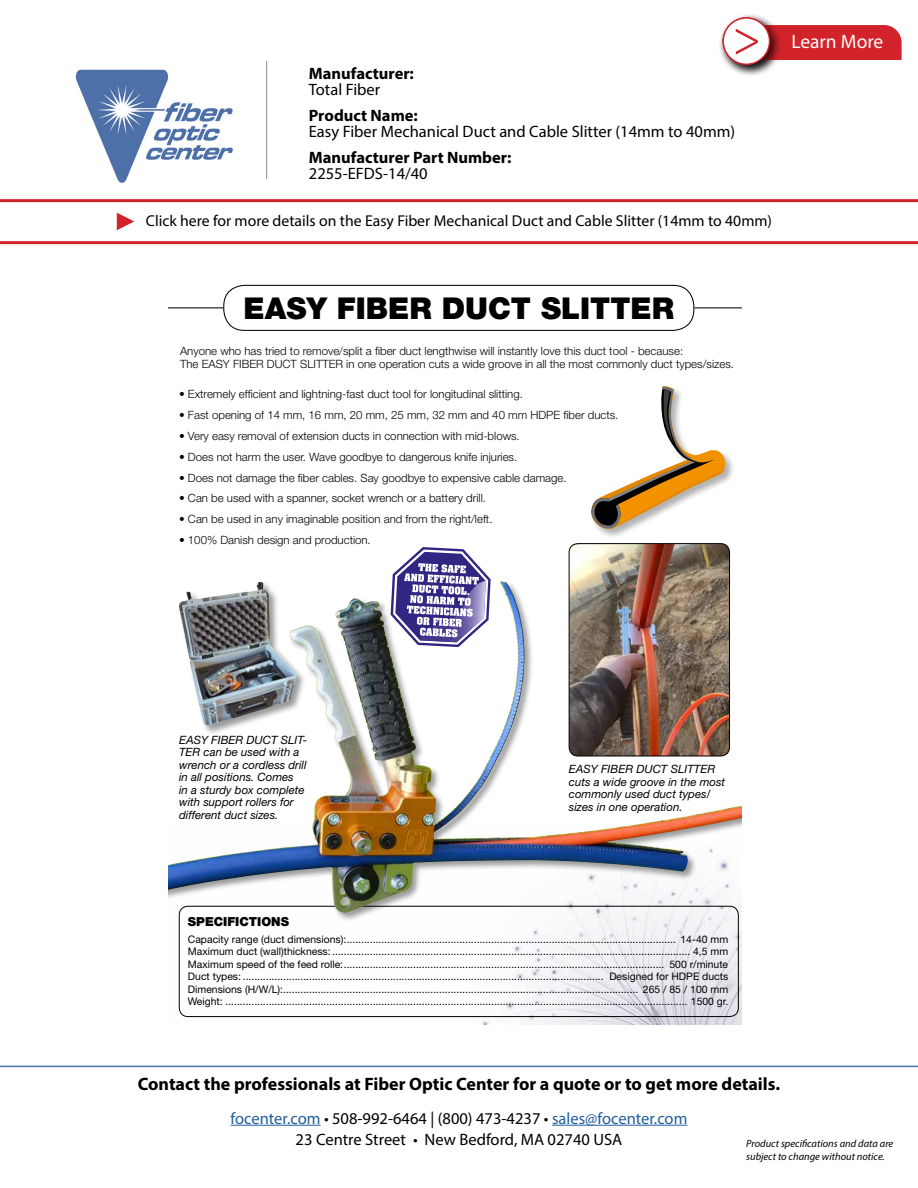
<style>
.page{position:relative;width:918px;height:1188px;background:#fff}
.page>*{position:absolute;margin:0;border:0;box-sizing:border-box;transform-origin:0 0}
.t1{font:51px "Minion Pro";color:#d2232a}
.t2{font:900 30.15px "Helvetica Neue";color:#000}
.t3{font:19.5px "Myriad Pro";color:#fff}
.t4{font:700 18px "Myriad Pro";color:#000}
.t5{font:16.5px/16.5px "Myriad Pro";color:#000}
.t6{font:16.5px "Myriad Pro";color:#215e9e}
.t7{font:700 16.5px/16.5px "Myriad Pro";color:#000}
.t8{font:15.75px "Myriad Pro";color:#000}
.t9{font:900 12.45px "Helvetica Neue";color:#000}
.t10{font:300 11.4px/12.5px "Helvetica Neue";color:#000}
.t11{font:italic 11.4px/12.5px "Helvetica Neue";color:#000}
.t12{font:italic 10.5px "Myriad Pro";color:#000}
.t13{font:10.35px/12.5px "Helvetica Neue";color:#000;text-align:justify}
.s1{font-weight:400}
.s2{font-weight:700}
.s3{color:#000}
</style>
<div class="page">
<hr style="left:231px;top:1125px;width:90px;height:1px;background:#215e9e">
<hr style="left:552px;top:1125px;width:135px;height:1px;background:#215e9e">
<hr style="left:0;top:1066px;width:918px;height:1px;background:#4f70a8">
<img style="left:75px;top:69px;width:158px;height:114px">
<hr style="left:266px;top:61px;width:1px;height:118px;background:#8a8c8e">
<hr style="left:0;top:241px;width:918px;height:3px;background:#d2232a">
<svg style="left:117px;top:213px;width:17px;height:17px"></svg>
<div style="left:783px;top:25px;width:118px;height:35px;background:#d2232a"></div>
<div style="left:718px;top:13px;width:65px;height:64px;background:#000;opacity:.75"></div>
<div style="left:723px;top:18px;width:47px;height:46px;background:#fff;border-radius:50%"></div>
<div style="left:723px;top:17px;width:47px;height:48px;border:1px solid #d2232a;border-radius:50%"></div>
<hr style="left:0;top:199px;width:918px;height:3px;background:#d2232a">
<img style="left:178px;top:922px;width:564px;height:102px">
<hr style="left:694px;top:307px;width:48px;height:1px;background:#000">
<div style="left:179px;top:906px;width:560px;height:111px;border:1px solid #000;border-radius:9px"></div>
<div style="left:223px;top:285px;width:471px;height:46px;border:1px solid #000;border-radius:21px"></div>
<hr style="left:168px;top:307px;width:55px;height:1px;background:#000">
<div style="left:168px;top:580px;width:574px;height:342px;background:#000;opacity:.4"></div>
<img style="left:469px;top:582px;width:49px;height:211px">
<div style="left:178px;top:581px;width:128px;height:154px;background:#000;opacity:.4"></div>
<img style="left:178px;top:582px;width:120px;height:144px">
<img style="left:569px;top:544px;width:161px;height:212px">
<div style="left:569px;top:543px;width:161px;height:213px;border:1px solid #000;border-radius:9px"></div>
<div style="left:591px;top:386px;width:145px;height:154px;background:#000;opacity:.3"></div>
<svg style="left:591px;top:386px;width:135px;height:145px"></svg>
<svg style="left:391px;top:547px;width:100px;height:100px"></svg>
<p class="t1" style="left:733px;top:4px;width:30px">&gt;</p>
<p class="t3" style="left:791px;top:30px;width:93px">Learn More</p>
<p class="t7" style="left:309px;top:64px;width:107px">Manufacturer:<br><span class="s1">Total Fiber</span></p>
<p class="t5" style="left:309px;top:107px;width:428px"><span class="s2">Product Name:<br></span>Easy Fiber Mechanical Duct and Cable Slitter (14mm to 40mm)</p>
<p class="t7" style="left:309px;top:148px;width:204px">Manufacturer Part Number:</p>
<p class="t5" style="left:309px;top:165px;width:120px">2255-EFDS-14/40</p>
<p class="t8" style="left:146px;top:211px;width:628px">Click here for more details on the Easy Fiber Mechanical Duct and Cable Slitter (14mm to 40mm)</p>
<h2 class="t2" style="left:244px;top:291px;width:432px">EASY FIBER DUCT SLITTER</h2>
<p class="t10" style="left:180px;top:345px;width:555px">Anyone who has tried to remove/split a fiber duct lengthwise will instantly love this duct tool - because:<br>The EASY FIBER DUCT SLITTER in one operation cuts a wide groove in all the most commonly duct types/sizes.</p>
<p class="t10" style="left:179px;top:388px;width:345px">• Extremely efficient and lightning-fast duct tool for longitudinal slitting.</p>
<p class="t10" style="left:179px;top:409px;width:441px">• Fast opening of 14 mm, 16 mm, 20 mm, 25 mm, 32 mm and 40 mm HDPE fiber ducts.</p>
<p class="t10" style="left:179px;top:429px;width:342px">• Very easy removal of extension ducts in connection with mid-blows.</p>
<p class="t10" style="left:179px;top:450px;width:340px">• Does not harm the user. Wave goodbye to dangerous knife injuries.</p>
<p class="t10" style="left:179px;top:471px;width:389px">• Does not damage the fiber cables. Say goodbye to expensive cable damage.</p>
<p class="t10" style="left:179px;top:492px;width:308px">• Can be used with a spanner, socket wrench or a battery drill.</p>
<p class="t10" style="left:179px;top:513px;width:315px">• Can be used in any imaginable position and from the right/left.</p>
<p class="t10" style="left:179px;top:533px;width:193px">• 100% Danish design and production.</p>
<p class="t11" style="left:179px;top:733px;width:130px">EASY FIBER DUCT SLIT-<br>TER can be used with a wrench or a cordless drill in all positions. Comes<br>in a sturdy box complete with support rollers for different duct sizes.</p>
<p class="t11" style="left:569px;top:763px;width:158px">EASY FIBER DUCT SLITTER cuts a wide groove in the most commonly used duct types/ sizes in one operation.</p>
<p class="t9" style="left:188px;top:914px;width:103px">SpECIFICTIonS</p>
<p class="t13" style="left:188px;top:933px;width:542px">Capacity range (duct dimensions):.................................................................................................................. 14-40 mm Maximum duct (wall)thickness: ............................................................................................................................ 4,5 mm Maximum speed of the feed rolle:............................................................................................................... 500 r/minute Duct types: ............................................................................................................................. Designed for HDPE ducts Dimensions (H/W/L):........................................................................................................................... 265 / 85 / 100 mm Weight: ................................................................................................................................................................ 1500 gr.</p>
<p class="t4" style="left:138px;top:1072px;width:644px">Contact the professionals at Fiber Optic Center for a quote or to get more details.</p>
<p class="t6" style="left:231px;top:1108px;width:458px">focenter.com <span class="s3">• 508-992-6464 | (800) 473-4237 •</span> sales@focenter.com</p>
<p class="t5" style="left:296px;top:1131px;width:328px">23 Centre Street • New Bedford, MA 02740 USA</p>
<p class="t13" style="left:239px;top:1111px;width:442px">Total Fiber A/S · Ørslevvej 2 · DK-5592 Ejby · Tlf. +45 22 55 79 56 · totalfiber.dk · totalfiber.shop</p>
<p class="t12" style="left:746px;top:1137px;width:149px">Product specifications and data are</p>
<p class="t12" style="left:746px;top:1150px;width:140px">subject to change without notice.</p>
</div>
